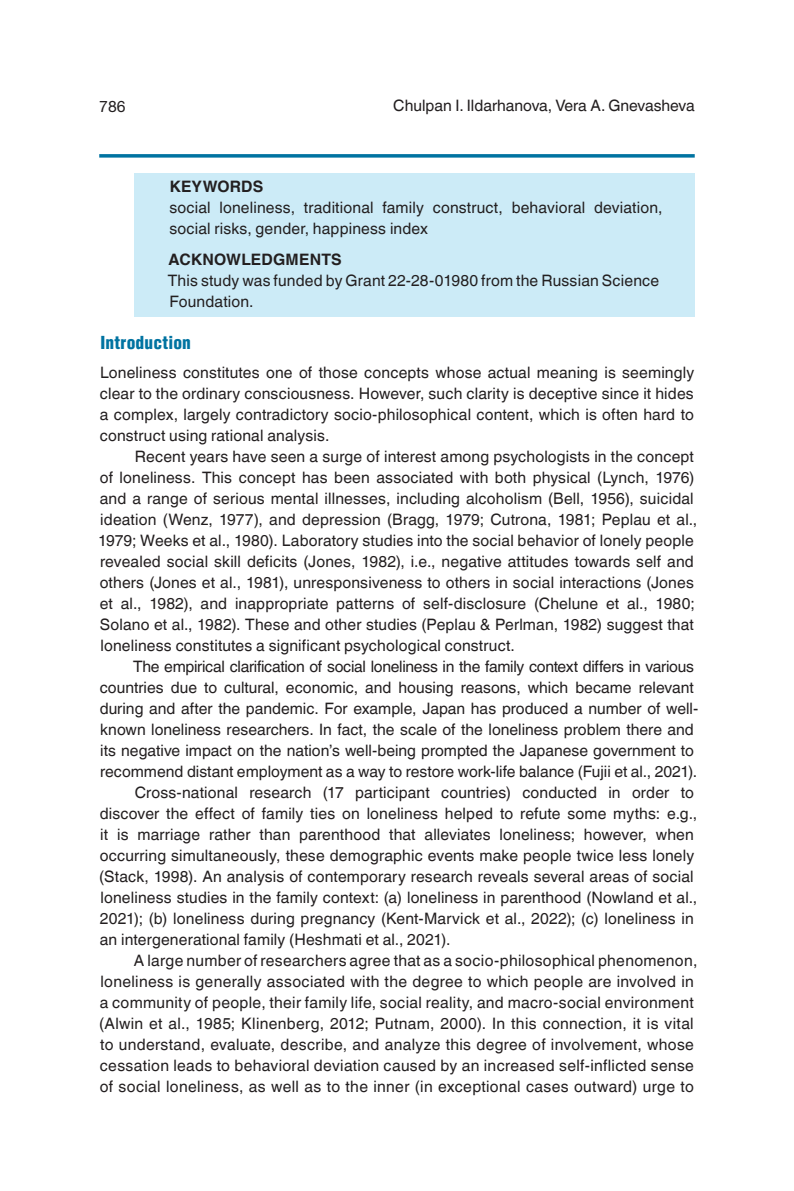
<style>
.page{position:relative;width:794px;height:1191px;background:#fff}
.page>*{position:absolute;margin:0;border:0;box-sizing:border-box;transform-origin:0 0}
.t1{font:900 condensed 17.5px "Helvetica";letter-spacing:.01em;color:#0073a1}
.t2{font:15.75px/21px "Helvetica World";letter-spacing:.01em;color:#231f20}
.t3{font:15.75px "Helvetica World";letter-spacing:-.02em;color:#231f20}
.t4{font:700 15.75px "Helvetica World";letter-spacing:.01em;color:#231f20}
.t5{font:15.75px "Helvetica Neue";color:#231f20}
</style>
<div class="page">
<svg style="left:99px;top:154px;width:595px;height:4px"></svg>
<div style="left:134px;top:174px;width:560px;height:143px;background:#ccebf7"></div>
<p class="t5" style="left:99px;top:97px;width:28px">786</p>
<p class="t2" style="left:393px;top:95px;width:303px">Chulpan I. Ildarhanova, Vera A. Gnevasheva</p>
<p class="t4" style="left:170px;top:177px;width:95px">KEYWORDS</p>
<p class="t2" style="left:169px;top:197px;width:495px">social loneliness, traditional family construct, behavioral deviation, social risks, gender, happiness index</p>
<p class="t4" style="left:169px;top:250px;width:175px">ACKNOWLEDGMENTS</p>
<p class="t2" style="left:168px;top:270px;width:493px">This study was funded by Grant 22-28-01980 from the Russian Science<br>Foundation.</p>
<p class="t1" style="left:100px;top:331px;width:92px">Introduction</p>
<p class="t2" style="left:100px;top:362px;width:596px;text-align:justify">Loneliness constitutes one of those concepts whose actual meaning is seemingly clear to the ordinary consciousness. However, such clarity is deceptive since it hides a complex, largely contradictory socio-philosophical content, which is often hard to construct using rational analysis.</p>
<p class="t2" style="left:98px;top:446px;width:601px;text-indent:37px">Recent years have seen a surge of interest among psychologists in the concept of loneliness. This concept has been associated with both physical (Lynch, 1976) and a range of serious mental illnesses, including alcoholism (Bell, 1956), suicidal ideation (Wenz, 1977), and depression (Bragg, 1979; Cutrona, 1981; Peplau et al., 1979; Weeks et al., 1980). Laboratory studies into the social behavior of lonely people revealed social skill deficits (Jones, 1982), i.e., negative attitudes towards self and others (Jones et al., 1981), unresponsiveness to others in social interactions (Jones et al., 1982), and inappropriate patterns of self-disclosure (Chelune et al., 1980; Solano et al., 1982). These and other studies (Peplau &amp; Perlman, 1982) suggest that loneliness constitutes a significant psychological construct.</p>
<p class="t3" style="left:133px;top:657px;width:562px">The empirical clarification of social loneliness in the family context differs in various</p>
<p class="t2" style="left:100px;top:676px;width:595px">countries due to cultural, economic, and housing reasons, which became relevant</p>
<p class="t2" style="left:100px;top:697px;width:600px">during and after the pandemic. For example, Japan has produced a number of well-</p>
<p class="t2" style="left:100px;top:718px;width:595px">known loneliness researchers. In fact, the scale of the loneliness problem there and</p>
<p class="t2" style="left:100px;top:739px;width:595px">its negative impact on the nation’s well-being prompted the Japanese government to</p>
<p class="t2" style="left:100px;top:760px;width:598px">recommend distant employment as a way to restore work-life balance (Fujii et al., 2021).</p>
<p class="t2" style="left:135px;top:781px;width:561px">Cross-national research (17 participant countries) conducted in order to</p>
<p class="t2" style="left:100px;top:802px;width:599px">discover the effect of family ties on loneliness helped to refute some myths: e.g.,</p>
<p class="t2" style="left:100px;top:823px;width:595px">it is marriage rather than parenthood that alleviates loneliness; however, when</p>
<p class="t2" style="left:100px;top:844px;width:596px">occurring simultaneously, these demographic events make people twice less lonely</p>
<p class="t2" style="left:99px;top:865px;width:596px">(Stack, 1998). An analysis of contemporary research reveals several areas of social</p>
<p class="t2" style="left:100px;top:886px;width:598px">loneliness studies in the family context: (a) loneliness in parenthood (Nowland et al.,</p>
<p class="t2" style="left:100px;top:907px;width:595px">2021); (b) loneliness during pregnancy (Kent-Marvick et al., 2022); (c) loneliness in</p>
<p class="t2" style="left:100px;top:928px;width:352px">an intergenerational family (Heshmati et al., 2021).</p>
<p class="t2" style="left:134px;top:949px;width:565px">A large number of researchers agree that as a socio-philosophical phenomenon,</p>
<p class="t2" style="left:100px;top:970px;width:595px">loneliness is generally associated with the degree to which people are involved in</p>
<p class="t2" style="left:100px;top:991px;width:595px">a community of people, their family life, social reality, and macro-social environment</p>
<p class="t2" style="left:99px;top:1012px;width:596px">(Alwin et al., 1985; Klinenberg, 2012; Putnam, 2000). In this connection, it is vital</p>
<p class="t2" style="left:100px;top:1033px;width:595px">to understand, evaluate, describe, and analyze this degree of involvement, whose</p>
<p class="t2" style="left:100px;top:1054px;width:595px">cessation leads to behavioral deviation caused by an increased self-inflicted sense</p>
<p class="t2" style="left:100px;top:1075px;width:595px">of social loneliness, as well as to the inner (in exceptional cases outward) urge to</p>
</div>
